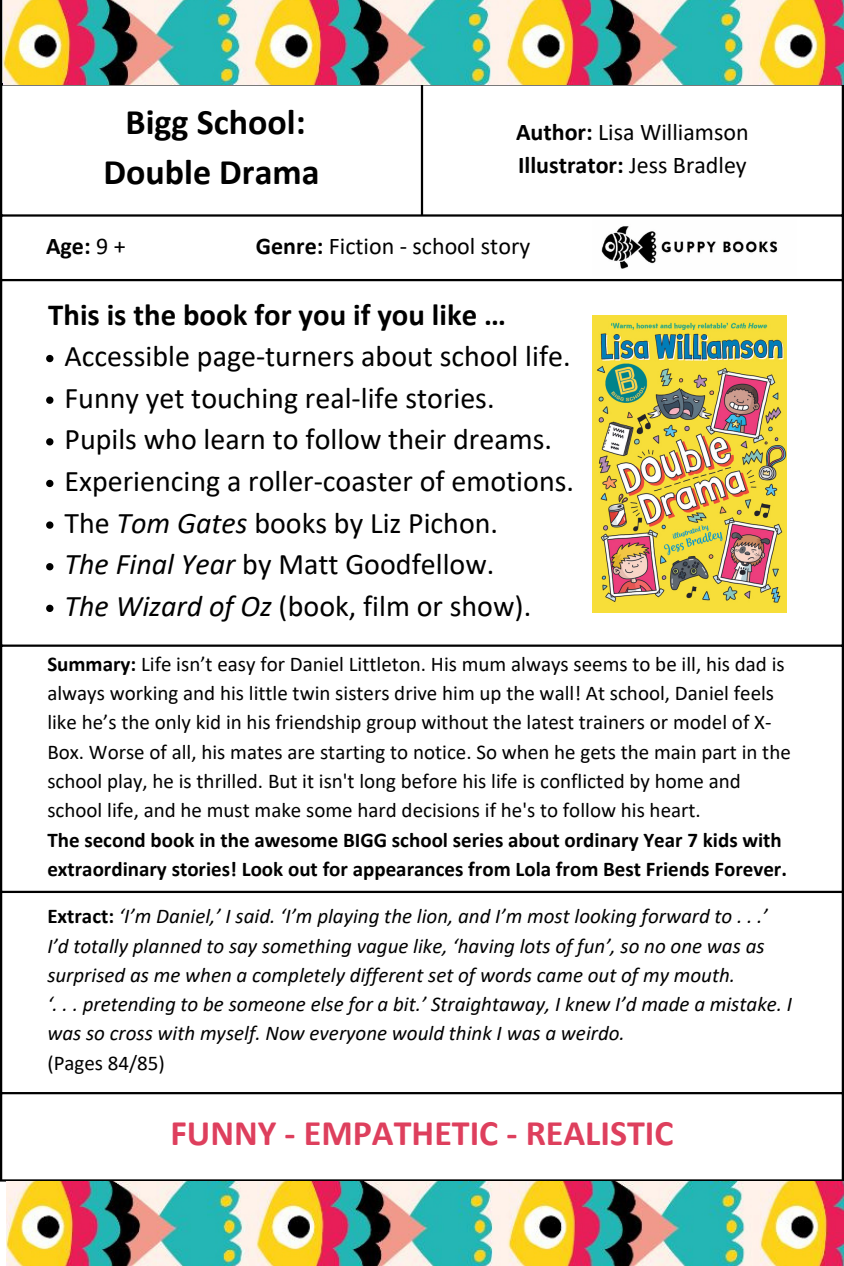
<style>
.page{position:relative;width:844px;height:1266px;background:#fff}
.page>*{position:absolute;margin:0;border:0;box-sizing:border-box;transform-origin:0 0}
.t1{font:700 36px "Calibri";color:#de3f5d}
.t2{font:700 36px "Calibri";color:#000}
.t3{font:700 30.75px "Calibri";color:#000}
.t4{font:30px "Calibri";color:#000}
.t5{font:24px "Calibri";color:#000}
.t6{font:700 24px "Calibri";color:#000}
.t7{font:21px/29.2px "Calibri";color:#000}
.t8{font:italic 21px/29.2px "Calibri";color:#000}
.s1{font-weight:700}
.s2{font-weight:400}
.s3{font-style:italic}
.s4{font-weight:700;font-style:normal}
.s5{font-style:normal}
</style>
<div class="page">
<svg style="left:46px;top:355px;width:7px;height:7px"></svg>
<svg style="left:46px;top:396px;width:7px;height:8px"></svg>
<svg style="left:46px;top:438px;width:7px;height:7px"></svg>
<svg style="left:46px;top:480px;width:7px;height:7px"></svg>
<svg style="left:46px;top:521px;width:7px;height:8px"></svg>
<svg style="left:46px;top:563px;width:7px;height:7px"></svg>
<svg style="left:46px;top:605px;width:7px;height:7px"></svg>
<hr style="left:0;top:0;width:2px;height:1179px;background:#000">
<hr style="left:421px;top:86px;width:2px;height:128px;background:#000">
<hr style="left:841px;top:0;width:3px;height:1179px;background:#000">
<hr style="left:0;top:0;width:844px;height:1px;background:#000">
<hr style="left:0;top:83px;width:844px;height:3px;background:#000">
<hr style="left:0;top:214px;width:844px;height:3px;background:#000">
<hr style="left:0;top:279px;width:844px;height:2px;background:#000">
<hr style="left:0;top:644px;width:844px;height:3px;background:#000">
<hr style="left:0;top:891px;width:844px;height:2px;background:#000">
<hr style="left:0;top:1092px;width:844px;height:2px;background:#000">
<hr style="left:0;top:1179px;width:844px;height:2px;background:#000">
<img style="left:601px;top:226px;width:177px;height:43px">
<img style="left:6px;top:1181px;width:838px;height:85px">
<img style="left:3px;top:0;width:840px;height:84px">
<img style="left:592px;top:316px;width:194px;height:296px">
<p class="t2" style="left:125px;top:107px;width:182px">Bigg School:</p>
<p class="t2" style="left:103px;top:157px;width:218px">Double Drama</p>
<p class="t5" style="left:516px;top:122px;width:234px"><span class="s1">Author:</span> Lisa Williamson</p>
<p class="t6" style="left:518px;top:155px;width:230px">Illustrator: <span class="s2">Jess Bradley</span></p>
<p class="t6" style="left:46px;top:236px;width:81px">Age: <span class="s2">9 +</span></p>
<p class="t5" style="left:256px;top:236px;width:276px"><span class="s1">Genre:</span> Fiction - school story</p>
<p class="t3" style="left:48px;top:301px;width:459px">This is the book for you if you like …</p>
<p class="t4" style="left:64px;top:344px;width:508px">Accessible page-turners about school life.</p>
<p class="t4" style="left:64px;top:385px;width:431px">Funny yet touching real-life stories.</p>
<p class="t4" style="left:64px;top:427px;width:489px">Pupils who learn to follow their dreams.</p>
<p class="t4" style="left:64px;top:468px;width:511px">Experiencing a roller-coaster of emotions.</p>
<p class="t4" style="left:64px;top:510px;width:435px">The <span class="s3">Tom Gates</span> books by Liz Pichon.</p>
<p class="t4" style="left:64px;top:552px;width:431px"><span class="s3">The Final Year</span> by Matt Goodfellow.</p>
<p class="t4" style="left:64px;top:593px;width:468px"><span class="s3">The Wizard of Oz</span> (book, film or show).</p>
<p class="t7" style="left:47px;top:651px;width:745px"><span class="s1">Summary:</span> Life isn’t easy for Daniel Littleton. His mum always seems to be ill, his dad is always working and his little twin sisters drive him up the wall! At school, Daniel feels like he’s the only kid in his friendship group without the latest trainers or model of X-Box. Worse of all, his mates are starting to notice. So when he gets the main part in the school play, he is thrilled. But it isn't long before his life is conflicted by home and school life, and he must make some hard decisions if he's to follow his heart.<br><span class="s1">The second book in the awesome BIGG school series about ordinary Year 7 kids with extraordinary stories! Look out for appearances from Lola from Best Friends Forever.</span></p>
<h1 class="t8" style="left:47px;top:903px;width:746px"><span class="s4">Extract:</span> ‘I’m Daniel,’ I said. ‘I’m playing the lion, and I’m most looking forward to . . .’ I’d totally planned to say something vague like, ‘having lots of fun’, so no one was as surprised as me when a completely different set of words came out of my mouth.<br>‘. . . pretending to be someone else for a bit.’ Straightaway, I knew I’d made a mistake. I was so cross with myself. Now everyone would think I was a weirdo.<br><span class="s5">(Pages 84/85)</span></h1>
<p class="t1" style="left:170px;top:1118px;width:505px">FUNNY - EMPATHETIC - REALISTIC</p>
</div>
